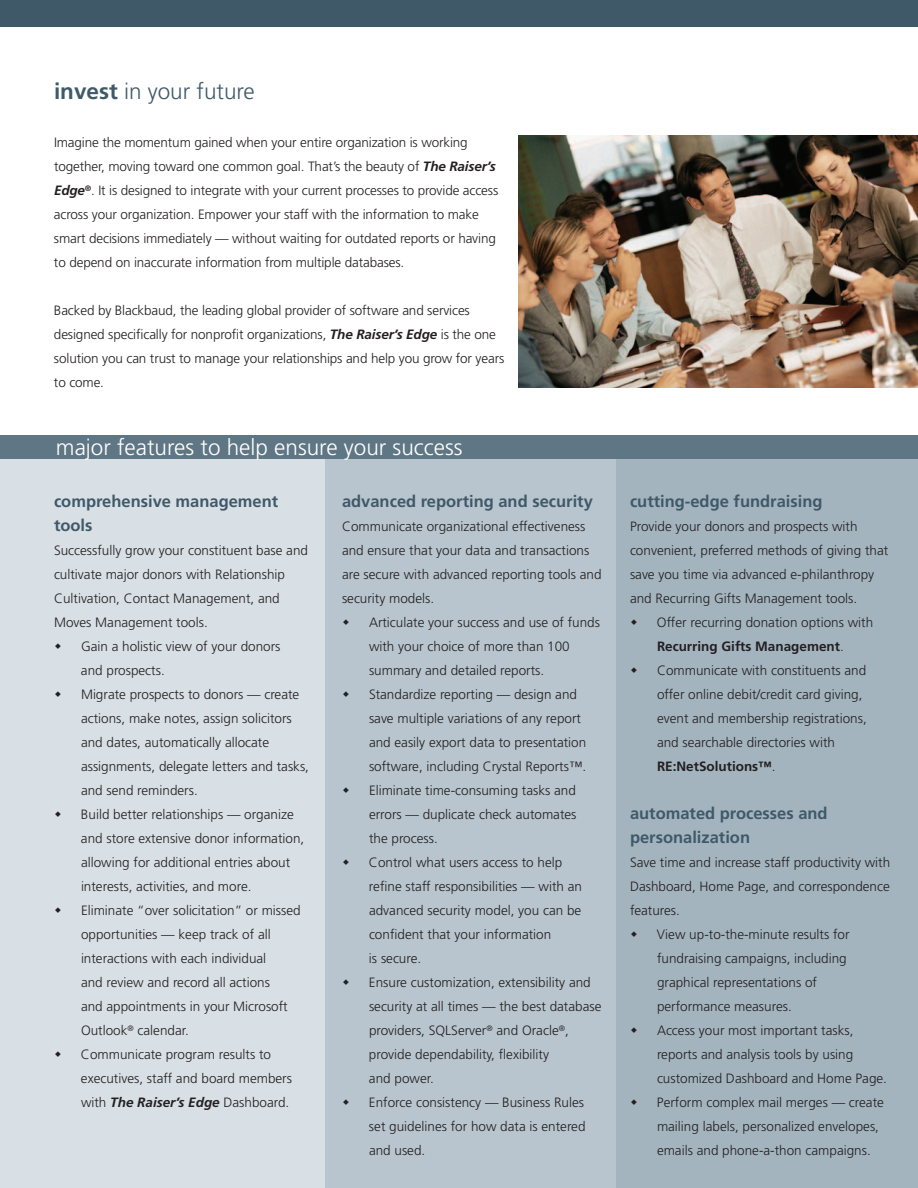
<style>
.page{position:relative;width:918px;height:1188px;background:#fff}
.page>*{position:absolute;margin:0;border:0;box-sizing:border-box;transform-origin:0 0}
.t1{font:300 22.5px "Frutiger";color:#fff}
.t2{font:300 22.5px "Frutiger";color:#405968}
.t3{font:700 16.5px/24px "Frutiger";color:#405968}
.t4{font:300 13.5px/24px "Frutiger";color:#231f20}
.t5{font:italic 700 13.5px "Frutiger";color:#231f20}
.s1{font-weight:700}
.s2{font-weight:700;font-style:italic}
.s3{font-weight:300;font-style:normal}
</style>
<div class="page">
<div style="left:0;top:0;width:918px;height:27px;background:#405968"></div>
<div style="left:0;top:451px;width:918px;height:737px;background:#d8dfe5"></div>
<div style="left:615px;top:453px;width:303px;height:735px;background:#a3b4bf"></div>
<div style="left:326px;top:451px;width:290px;height:737px;background:#b8c5ce"></div>
<img style="left:519px;top:135px;width:399px;height:252px">
<div style="left:0;top:435px;width:918px;height:24px;background:#5f7685"></div>
<h1 class="t2" style="left:54px;top:79px;width:202px"><span class="s1">invest</span> in your future</h1>
<p class="t4" style="left:54px;top:131px;width:446px">Imagine the momentum gained when your entire organization is working together, moving toward one common goal. That’s the beauty of <span class="s2">The Raiser’s Edge</span><sup>®</sup>. It is designed to integrate with your current processes to provide access across your organization. Empower your staff with the information to make smart decisions immediately — without waiting for outdated reports or having to depend on inaccurate information from multiple databases.</p>
<p class="t4" style="left:54px;top:299px;width:452px">Backed by Blackbaud, the leading global provider of software and services designed specifically for nonprofit organizations, <span class="s2">The Raiser’s Edge</span> is the one solution you can trust to manage your relationships and help you grow for years to come.</p>
<h1 class="t1" style="left:56px;top:434px;width:408px">major features to help ensure your success</h1>
<p class="t3" style="left:54px;top:489px;width:226px">comprehensive management tools</p>
<p class="t4" style="left:54px;top:539px;width:256px">Successfully grow your constituent base and</p>
<p class="t4" style="left:54px;top:563px;width:233px">cultivate major donors with Relationship</p>
<p class="t4" style="left:54px;top:587px;width:227px">Cultivation, Contact Management, and</p>
<p class="t4" style="left:54px;top:611px;width:155px">Moves Management tools.</p>
<p class="t4" style="left:81px;top:635px;width:201px">Gain a holistic view of your donors</p>
<p class="t4" style="left:81px;top:659px;width:85px">and prospects.</p>
<p class="t4" style="left:81px;top:683px;width:220px">Migrate prospects to donors — create</p>
<p class="t4" style="left:81px;top:707px;width:212px">actions, make notes, assign solicitors</p>
<p class="t4" style="left:81px;top:731px;width:190px">and dates, automatically allocate</p>
<p class="t4" style="left:81px;top:755px;width:230px">assignments, delegate letters and tasks,</p>
<p class="t4" style="left:81px;top:779px;width:118px">and send reminders.</p>
<p class="t4" style="left:81px;top:803px;width:214px">Build better relationships — organize</p>
<p class="t4" style="left:81px;top:827px;width:225px">and store extensive donor information,</p>
<p class="t4" style="left:81px;top:851px;width:211px">allowing for additional entries about</p>
<p class="t4" style="left:81px;top:875px;width:172px">interests, activities, and more.</p>
<p class="t4" style="left:81px;top:899px;width:221px">Eliminate “over solicitation” or missed</p>
<p class="t4" style="left:81px;top:923px;width:191px">opportunities — keep track of all</p>
<p class="t4" style="left:81px;top:947px;width:187px">interactions with each individual</p>
<p class="t4" style="left:81px;top:971px;width:191px">and review and record all actions</p>
<p class="t4" style="left:81px;top:995px;width:208px">and appointments in your Microsoft</p>
<p class="t4" style="left:81px;top:1019px;width:109px">Outlook<sup>®</sup> calendar.</p>
<p class="t4" style="left:81px;top:1043px;width:192px">Communicate program results to</p>
<p class="t4" style="left:81px;top:1067px;width:213px">executives, staff and board members</p>
<p class="t5" style="left:81px;top:1094px;width:210px"><span class="s3">with</span> The Raiser’s Edge <span class="s3">Dashboard.</span></p>
<p class="t3" style="left:342px;top:489px;width:252px">advanced reporting and security</p>
<p class="t4" style="left:342px;top:515px;width:261px">Communicate organizational effectiveness and ensure that your data and transactions are secure with advanced reporting tools and security models.</p>
<p class="t4" style="left:369px;top:611px;width:234px">Articulate your success and use of funds with your choice of more than 100 summary and detailed reports.<br>Standardize reporting — design and save multiple variations of any report and easily export data to presentation software, including Crystal Reports™.<br>Eliminate time-consuming tasks and errors — duplicate check automates<br>the process.<br>Control what users access to help<br>refine staff responsibilities — with an advanced security model, you can be confident that your information<br>is secure.<br>Ensure customization, extensibility and security at all times — the best database providers, SQLServer<sup>®</sup> and Oracle<sup>®</sup>, provide dependability, flexibility<br>and power.<br>Enforce consistency — Business Rules set guidelines for how data is entered and used.</p>
<p class="t3" style="left:630px;top:489px;width:194px">cutting-edge fundraising</p>
<p class="t4" style="left:630px;top:515px;width:260px">Provide your donors and prospects with convenient, preferred methods of giving that save you time via advanced e-philanthropy and Recurring Gifts Management tools.</p>
<p class="t4" style="left:657px;top:611px;width:218px">Offer recurring donation options with <span class="s1">Recurring Gifts Management</span>.<br>Communicate with constituents and offer online debit/credit card giving, event and membership registrations, and searchable directories with <span class="s1">RE:NetSolutions™</span>.</p>
<p class="t3" style="left:630px;top:801px;width:199px">automated processes and personalization</p>
<p class="t4" style="left:630px;top:851px;width:262px">Save time and increase staff productivity with</p>
<p class="t4" style="left:630px;top:875px;width:261px">Dashboard, Home Page, and correspondence</p>
<p class="t4" style="left:630px;top:899px;width:52px">features.</p>
<p class="t4" style="left:657px;top:923px;width:194px">View up-to-the-minute results for</p>
<p class="t4" style="left:657px;top:947px;width:191px">fundraising campaigns, including</p>
<p class="t4" style="left:657px;top:971px;width:162px">graphical representations of</p>
<p class="t4" style="left:657px;top:995px;width:136px">performance measures.</p>
<p class="t4" style="left:657px;top:1019px;width:198px">Access your most important tasks,</p>
<p class="t4" style="left:657px;top:1043px;width:198px">reports and analysis tools by using</p>
<p class="t4" style="left:657px;top:1067px;width:232px">customized Dashboard and Home Page.</p>
<p class="t4" style="left:657px;top:1091px;width:228px">Perform complex mail merges — create</p>
<p class="t4" style="left:657px;top:1115px;width:224px">mailing labels, personalized envelopes,</p>
<p class="t4" style="left:657px;top:1139px;width:215px">emails and phone-a-thon campaigns.</p>
</div>
